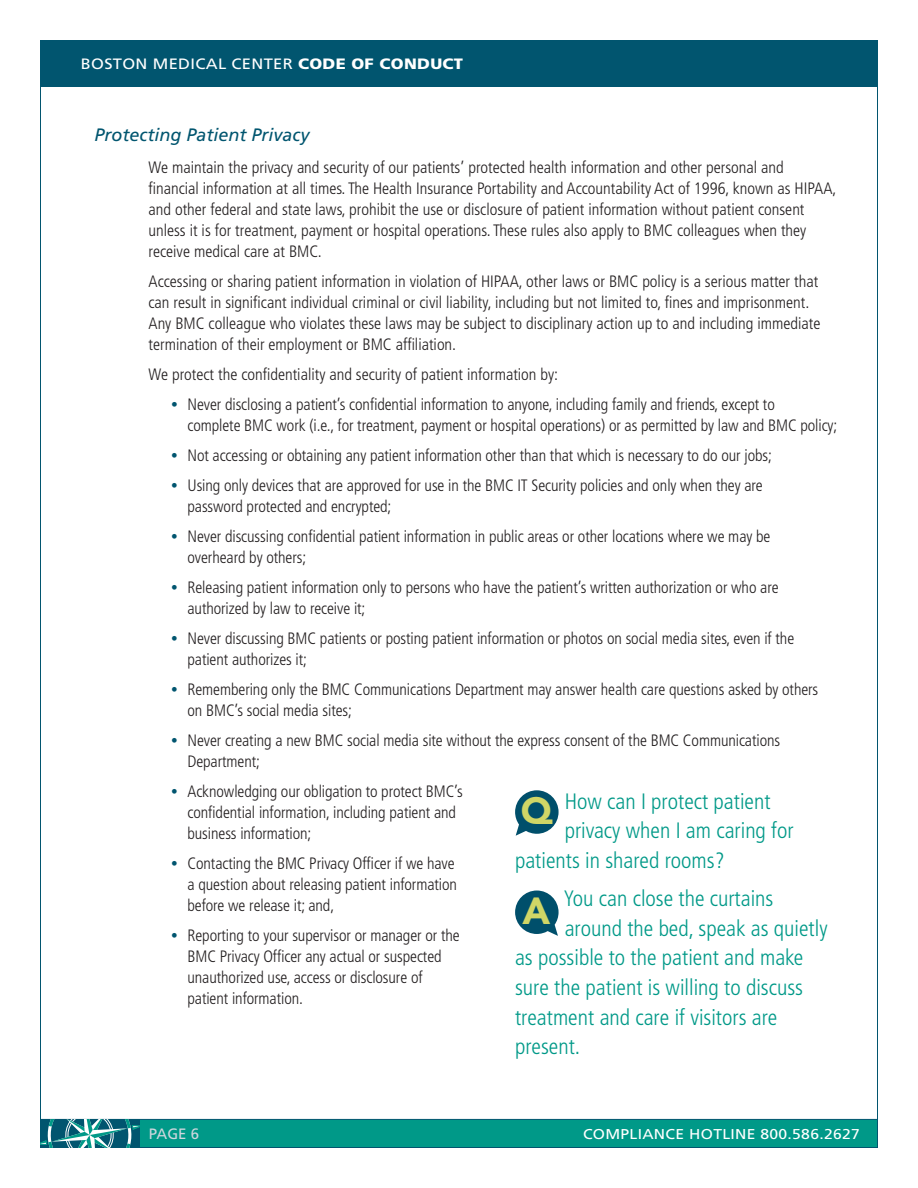
<style>
.page{position:relative;width:918px;height:1188px;background:#fff}
.page>*{position:absolute;margin:0;border:0;box-sizing:border-box;transform-origin:0 0}
.t1{font:900 37.5px "Avenir";color:#d0d666}
.t2{font:300 condensed 22.35px "Frutiger";color:#098}
.t3{font:italic 18px "Frutiger";color:#01556f}
.t4{font:300 condensed 16.5px/21px "Frutiger";letter-spacing:-.005em;color:#231f20}
.t5{font:15px "Frutiger";letter-spacing:.02em;color:#fff;scale:1.1 1}
.t6{font:15px "Frutiger";color:#cfd6dd}
.t7{font:14.25px "Frutiger";letter-spacing:.02em;color:#fff;scale:1.1 1}
.s1{font-weight:900}
.s2{font-size:13.5px;color:#01556f}
.s3{font-family:"Avenir";font-weight:900;font-stretch:normal;font-size:37.5px;color:#d0d666}
</style>
<div class="page">
<div style="left:40px;top:40px;width:838px;height:46px;background:#01556f"></div>
<div style="left:40px;top:1119px;width:838px;height:29px;background:#098;border:1px solid #01556f"></div>
<svg style="left:41px;top:1120px;width:99px;height:27px;background:#3a8793"></svg>
<svg style="left:515px;top:790px;width:44px;height:46px"></svg>
<svg style="left:515px;top:891px;width:44px;height:45px"></svg>
<p class="t5" style="left:81px;top:55px;width:349px">BOSTON MEDICAL CENTER <span class="s1">CODE OF CONDUCT</span></p>
<p class="t3" style="left:94px;top:125px;width:217px">Protecting Patient Privacy</p>
<p class="t4" style="left:148px;top:157px;width:690px">We maintain the privacy and security of our patients’ protected health information and other personal and financial information at all times. The Health Insurance Portability and Accountability Act of 1996, known as HIPAA, and other federal and state laws, prohibit the use or disclosure of patient information without patient consent unless it is for treatment, payment or hospital operations. These rules also apply to BMC colleagues when they receive medical care at BMC.</p>
<p class="t4" style="left:148px;top:271px;width:673px">Accessing or sharing patient information in violation of HIPAA, other laws or BMC policy is a serious matter that can result in significant individual criminal or civil liability, including but not limited to, fines and imprisonment.<br>Any BMC colleague who violates these laws may be subject to disciplinary action up to and including immediate termination of their employment or BMC affiliation.</p>
<p class="t4" style="left:148px;top:364px;width:411px">We protect the confidentiality and security of patient information by:</p>
<p class="t4" style="left:188px;top:394px;width:651px;text-indent:-16px"><span class="s2">•</span> Never disclosing a patient’s confidential information to anyone, including family and friends, except to<br>complete BMC work (i.e., for treatment, payment or hospital operations) or as permitted by law and BMC policy;</p>
<p class="t4" style="left:171px;top:445px;width:603px"><span class="s2">•</span> Not accessing or obtaining any patient information other than that which is necessary to do our jobs;</p>
<p class="t4" style="left:187px;top:475px;width:577px;text-indent:-16px"><span class="s2">•</span> Using only devices that are approved for use in the BMC IT Security policies and only when they are password protected and encrypted;</p>
<p class="t4" style="left:188px;top:526px;width:584px;text-indent:-16px"><span class="s2">•</span> Never discussing confidential patient information in public areas or other locations where we may be overheard by others;</p>
<p class="t4" style="left:187px;top:577px;width:593px;text-indent:-16px"><span class="s2">•</span> Releasing patient information only to persons who have the patient’s written authorization or who are authorized by law to receive it;</p>
<p class="t4" style="left:187px;top:628px;width:608px;text-indent:-16px"><span class="s2">•</span> Never discussing BMC patients or posting patient information or photos on social media sites, even if the patient authorizes it;</p>
<p class="t4" style="left:187px;top:679px;width:632px;text-indent:-16px"><span class="s2">•</span> Remembering only the BMC Communications Department may answer health care questions asked by others on BMC’s social media sites;</p>
<p class="t4" style="left:187px;top:730px;width:594px;text-indent:-16px"><span class="s2">•</span> Never creating a new BMC social media site without the express consent of the BMC Communications<br>Department;</p>
<p class="t4" style="left:187px;top:781px;width:277px;text-indent:-16px"><span class="s2">•</span> Acknowledging our obligation to protect BMC’s confidential information, including patient and business information;</p>
<p class="t4" style="left:187px;top:853px;width:271px;text-indent:-16px"><span class="s2">•</span> Contacting the BMC Privacy Officer if we have a question about releasing patient information before we release it; and,</p>
<p class="t4" style="left:187px;top:925px;width:274px;text-indent:-16px"><span class="s2">•</span> Reporting to your supervisor or manager or the BMC Privacy Officer any actual or suspected unauthorized use, access or disclosure of patient information.</p>
<h2 class="t2" style="left:521px;top:788px;width:251px"><span class="s3">Q</span> How can I protect patient</h2>
<h2 class="t2" style="left:565px;top:818px;width:230px">privacy when I am caring for</h2>
<h2 class="t2" style="left:515px;top:848px;width:211px">patients in shared rooms?</h2>
<h1 class="t1" style="left:523px;top:889px;width:29px">A</h1>
<h2 class="t2" style="left:563px;top:885px;width:211px">You can close the curtains</h2>
<h2 class="t2" style="left:565px;top:915px;width:264px">around the bed, speak as quietly</h2>
<h2 class="t2" style="left:515px;top:945px;width:290px">as possible to the patient and make</h2>
<h2 class="t2" style="left:515px;top:975px;width:289px">sure the patient is willing to discuss</h2>
<h2 class="t2" style="left:515px;top:1004px;width:264px">treatment and care if visitors are</h2>
<h2 class="t2" style="left:515px;top:1034px;width:67px">present.</h2>
<p class="t6" style="left:149px;top:1125px;width:52px">PAGE 6</p>
<p class="t7" style="left:583px;top:1126px;width:253px">COMPLIANCE HOTLINE 800.586.2627</p>
</div>
